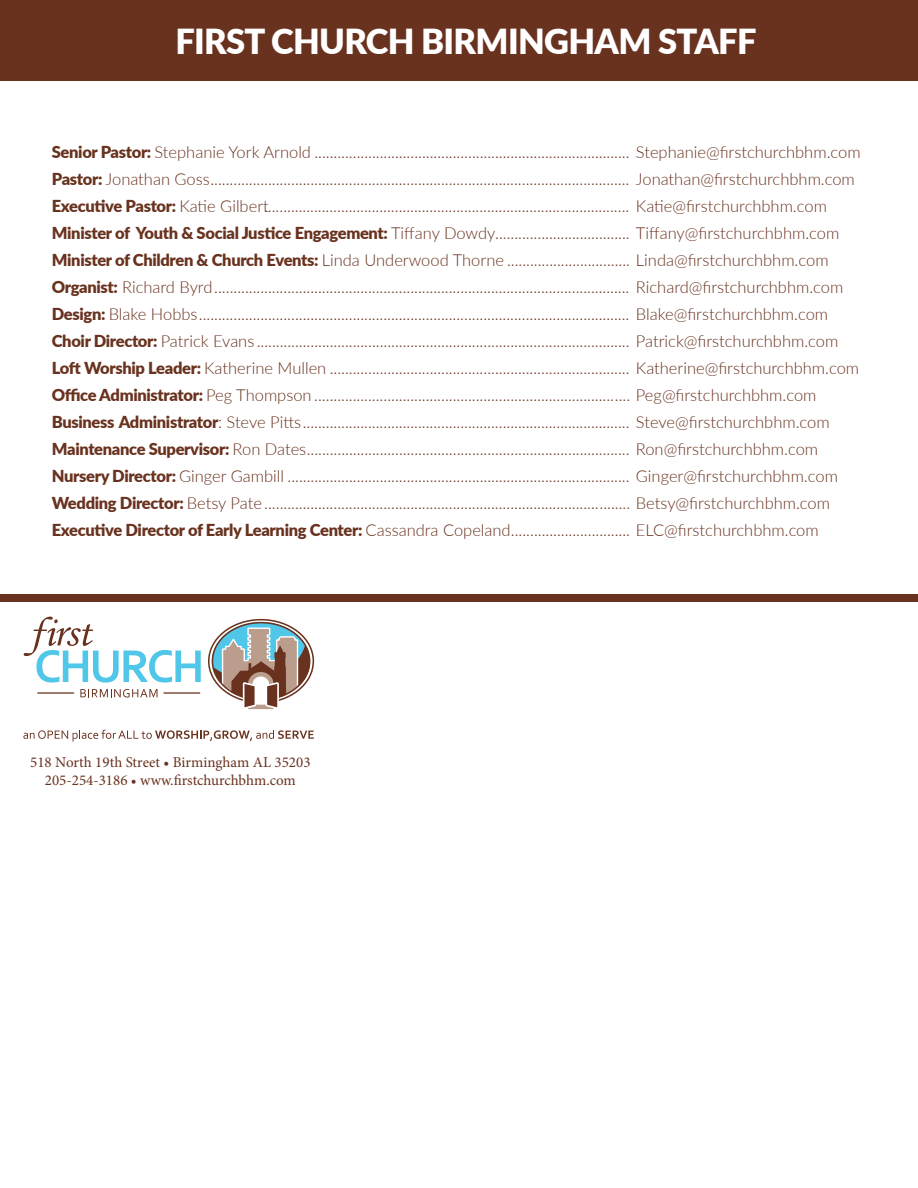
<style>
.page{position:relative;width:918px;height:1188px;background:#fff}
.page>*{position:absolute;margin:0;border:0;box-sizing:border-box;transform-origin:0 0}
.t1{font:900 34.5px "Lato";letter-spacing:-.02em;color:#fff}
.t2{font:300 16.5px/27px "Lato";color:#69321f}
.t3{font:15px/18px "Minion Pro";color:#69321f;text-align:center}
.s1{font-weight:900}
</style>
<div class="page">
<div style="left:0;top:0;width:918px;height:81px;background:#69321f"></div>
<div style="left:0;top:594px;width:918px;height:8px;background:#69321f"></div>
<div style="left:208px;top:619px;width:106px;height:84px;border:2px solid #69321f;border-radius:50%"></div>
<svg style="left:24px;top:617px;width:177px;height:66px"></svg>
<svg style="left:80px;top:689px;width:77px;height:9px"></svg>
<hr style="left:38px;top:692px;width:36px;height:2px;background:#69321f">
<hr style="left:164px;top:692px;width:36px;height:2px;background:#69321f">
<svg style="left:211px;top:622px;width:95px;height:87px"></svg>
<svg style="left:23px;top:730px;width:291px;height:12px"></svg>
<h1 class="t1" style="left:175px;top:15px;width:583px">FIRST CHURCH BIRMINGHAM STAFF</h1>
<p class="t2" style="left:52px;top:138px;width:810px"><span class="s1">Senior Pastor:</span> Stephanie York Arnold .................................................................................. Stephanie@firstchurchbhm.com <span class="s1">Pastor:</span> Jonathan Goss............................................................................................................. Jonathan@firstchurchbhm.com <span class="s1">Executive Pastor:</span> Katie Gilbert<br><span class="s1">Minister of Youth &amp; Social Justice Engagement:</span> Tiffany Dowdy................................... Tiffany@firstchurchbhm.com <span class="s1">Minister of Children &amp; Church Events:</span> Linda Underwood Thorne ................................ Linda@firstchurchbhm.com <span class="s1">Organist:</span> Richard Byrd............................................................................................................ Richard@firstchurchbhm.com <span class="s1">Design:</span> Blake Hobbs................................................................................................................ Blake@firstchurchbhm.com <span class="s1">Choir Director:</span> Patrick Evans................................................................................................. Patrick@firstchurchbhm.com <span class="s1">Loft Worship Leader:</span> Katherine Mullen .............................................................................. Katherine@firstchurchbhm.com <span class="s1">Office Administrator:</span> Peg Thompson .................................................................................. Peg@firstchurchbhm.com <span class="s1">Business Administrator</span>: Steve Pitts..................................................................................... Steve@firstchurchbhm.com <span class="s1">Maintenance Supervisor:</span> Ron Dates.................................................................................... Ron@firstchurchbhm.com <span class="s1">Nursery Director:</span> Ginger Gambill ......................................................................................... Ginger@firstchurchbhm.com <span class="s1">Wedding Director:</span> Betsy Pate............................................................................................... Betsy@firstchurchbhm.com <span class="s1">Executive Director of Early Learning Center:</span> Cassandra Copeland............................... ELC@firstchurchbhm.com</p>
<p class="t2" style="left:264px;top:192px;width:564px">............................................................................................... Katie@firstchurchbhm.com</p>
<p class="t3" style="left:30px;top:753px;width:282px">518 North 19th Street • Birmingham AL 35203<br>205-254-3186 • www.firstchurchbhm.com</p>
</div>
